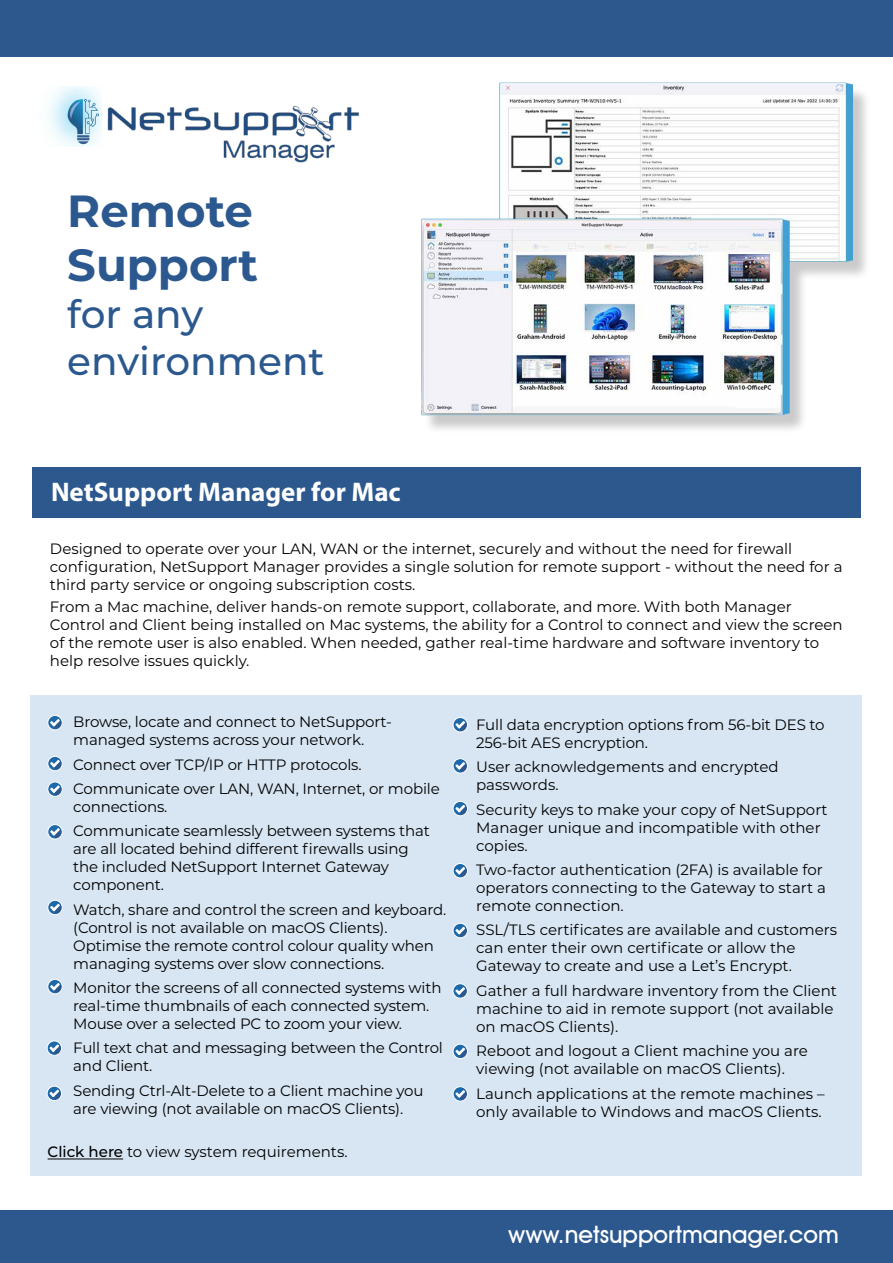
<style>
.page{position:relative;width:893px;height:1263px;background:#fff}
.page>*{position:absolute;margin:0;border:0;box-sizing:border-box;transform-origin:0 0}
.t1{font:700 45px/54px "Montserrat";color:#2b588e}
.t2{font:500 39px/46.8px "Montserrat";color:#2b588e}
.t3{font:700 27px "Myriad Pro";color:#fff}
.t4{font:500 24px "Avant Garde IT Cby BT";color:#fff}
.t5{font:15px/18px "Montserrat";letter-spacing:-.01em;color:#000}
.s1{font-weight:500}
</style>
<div class="page">
<div style="left:0;top:0;width:893px;height:56px;background:#2c588e"></div>
<div style="left:0;top:1210px;width:893px;height:53px;background:#2c588e"></div>
<img style="left:421px;top:82px;width:444px;height:348px">
<hr style="left:70px;top:0;width:291px;height:1px;background:#ea9c27">
<hr style="left:0;top:0;width:70px;height:1px;background:#2d9b58">
<img style="left:48px;top:86px;width:54px;height:61px">
<img style="left:94px;top:103px;width:265px;height:60px">
<div style="left:32px;top:467px;width:829px;height:51px;background:#2c588e"></div>
<div style="left:31px;top:695px;width:831px;height:481px;background:#d8e6f3"></div>
<hr style="left:48px;top:1158px;width:75px;height:1px;background:#000">
<div style="left:48px;top:715px;width:14px;height:15px;background:#1e69aa;border-radius:50%"></div>
<svg style="left:50px;top:719px;width:12px;height:11px"></svg>
<div style="left:48px;top:715px;width:14px;height:15px;border:1px solid #fff;border-radius:50%"></div>
<div style="left:48px;top:756px;width:14px;height:15px;background:#1e69aa;border-radius:50%"></div>
<svg style="left:50px;top:760px;width:12px;height:10px"></svg>
<div style="left:48px;top:756px;width:14px;height:15px;border:1px solid #fff;border-radius:50%"></div>
<svg style="left:50px;top:785px;width:12px;height:11px"></svg>
<div style="left:48px;top:782px;width:14px;height:14px;border:1px solid #fff;border-radius:50%"></div>
<svg style="left:48px;top:824px;width:14px;height:15px"></svg>
<svg style="left:50px;top:828px;width:12px;height:11px"></svg>
<div style="left:48px;top:824px;width:14px;height:15px;border:1px solid #fff;border-radius:50%"></div>
<svg style="left:48px;top:900px;width:14px;height:15px"></svg>
<svg style="left:50px;top:904px;width:12px;height:10px"></svg>
<div style="left:48px;top:900px;width:14px;height:15px;border:1px solid #fff;border-radius:50%"></div>
<div style="left:48px;top:979px;width:14px;height:15px;background:#1e69aa;border-radius:50%"></div>
<svg style="left:50px;top:983px;width:12px;height:10px"></svg>
<div style="left:48px;top:979px;width:14px;height:15px;border:1px solid #fff;border-radius:50%"></div>
<svg style="left:453px;top:863px;width:14px;height:15px"></svg>
<svg style="left:455px;top:867px;width:12px;height:11px"></svg>
<div style="left:453px;top:863px;width:14px;height:15px;border:1px solid #fff;border-radius:50%"></div>
<svg style="left:453px;top:923px;width:14px;height:15px"></svg>
<svg style="left:455px;top:927px;width:12px;height:10px"></svg>
<div style="left:453px;top:923px;width:14px;height:15px;border:1px solid #fff;border-radius:50%"></div>
<div style="left:453px;top:759px;width:14px;height:14px;background:#1e69aa;border-radius:50%"></div>
<svg style="left:455px;top:762px;width:12px;height:11px"></svg>
<div style="left:453px;top:759px;width:14px;height:14px;border:1px solid #fff;border-radius:50%"></div>
<svg style="left:453px;top:801px;width:14px;height:15px"></svg>
<svg style="left:455px;top:805px;width:12px;height:10px"></svg>
<div style="left:453px;top:801px;width:14px;height:15px;border:1px solid #fff;border-radius:50%"></div>
<svg style="left:453px;top:1044px;width:14px;height:14px"></svg>
<svg style="left:455px;top:1048px;width:12px;height:10px"></svg>
<div style="left:453px;top:1044px;width:14px;height:14px;border:1px solid #fff;border-radius:50%"></div>
<div style="left:453px;top:1087px;width:14px;height:14px;background:#1e69aa;border-radius:50%"></div>
<svg style="left:455px;top:1090px;width:12px;height:11px"></svg>
<div style="left:453px;top:1087px;width:14px;height:14px;border:1px solid #fff;border-radius:50%"></div>
<svg style="left:455px;top:987px;width:12px;height:11px"></svg>
<div style="left:453px;top:984px;width:14px;height:14px;border:1px solid #fff;border-radius:50%"></div>
<svg style="left:49px;top:1044px;width:12px;height:11px"></svg>
<div style="left:47px;top:1041px;width:15px;height:14px;border:1px solid #fff;border-radius:50%"></div>
<svg style="left:453px;top:717px;width:14px;height:15px"></svg>
<svg style="left:455px;top:721px;width:12px;height:11px"></svg>
<div style="left:453px;top:717px;width:14px;height:15px;border:1px solid #fff;border-radius:50%"></div>
<svg style="left:47px;top:1086px;width:15px;height:14px"></svg>
<svg style="left:49px;top:1090px;width:13px;height:10px"></svg>
<div style="left:47px;top:1086px;width:15px;height:14px;border:1px solid #fff;border-radius:50%"></div>
<h1 class="t1" style="left:67px;top:182px;width:192px">Remote<br>Support</h1>
<h2 class="t2" style="left:67px;top:289px;width:259px">for any environment</h2>
<h3 class="t3" style="left:51px;top:474px;width:351px">NetSupport Manager for Mac</h3>
<p class="t5" style="left:50px;top:539px;width:794px">Designed to operate over your LAN, WAN or the internet, securely and without the need for firewall configuration, NetSupport Manager provides a single solution for remote support - without the need for a third party service or ongoing subscription costs.</p>
<p class="t5" style="left:50px;top:597px;width:794px">From a Mac machine, deliver hands-on remote support, collaborate, and more. With both Manager Control and Client being installed on Mac systems, the ability for a Control to connect and view the screen of the remote user is also enabled. When needed, gather real-time hardware and software inventory to help resolve issues quickly.</p>
<p class="t5" style="left:73px;top:712px;width:320px">Browse, locate and connect to NetSupport&shy;managed systems across your network.</p>
<p class="t5" style="left:73px;top:751px;width:368px;line-height:24.3px">Connect over TCP/IP or HTTP protocols.<br>Communicate over LAN, WAN, Internet, or mobile</p>
<p class="t5" style="left:73px;top:794px;width:358px;line-height:24.3px">connections.<br>Communicate seamlessly between systems that</p>
<p class="t5" style="left:73px;top:839px;width:337px">are all located behind different firewalls using the included NetSupport Internet Gateway component.</p>
<p class="t5" style="left:73px;top:900px;width:375px">Watch, share and control the screen and keyboard. (Control is not available on macOS Clients).<br>Optimise the remote control colour quality when managing systems over slow connections.</p>
<p class="t5" style="left:73px;top:978px;width:370px">Monitor the screens of all connected systems with real-time thumbnails of each connected system.<br>Mouse over a selected PC to zoom your view.</p>
<p class="t5" style="left:73px;top:1038px;width:371px">Full text chat and messaging between the Control and Client.</p>
<p class="t5" style="left:73px;top:1081px;width:352px">Sending Ctrl-Alt-Delete to a Client machine you are viewing (not available on macOS Clients).</p>
<p class="t5" style="left:48px;top:1142px;width:301px"><span class="s1">Click here</span> to view system requirements.</p>
<p class="t5" style="left:476px;top:715px;width:350px">Full data encryption options from 56-bit DES to<br>256-bit AES encryption.</p>
<p class="t5" style="left:476px;top:757px;width:304px">User acknowledgements and encrypted passwords.</p>
<p class="t5" style="left:476px;top:800px;width:353px">Security keys to make your copy of NetSupport<br>Manager unique and incompatible with other copies.</p>
<p class="t5" style="left:476px;top:860px;width:351px">Two-factor authentication (2FA) is available for operators connecting to the Gateway to start a remote connection.</p>
<p class="t5" style="left:476px;top:921px;width:362px">SSL/TLS certificates are available and customers can enter their own certificate or allow the<br>Gateway to create and use a Let’s Encrypt.</p>
<p class="t5" style="left:476px;top:981px;width:362px">Gather a full hardware inventory from the Client machine to aid in remote support (not available on macOS Clients).</p>
<p class="t5" style="left:476px;top:1041px;width:333px">Reboot and logout a Client machine you are viewing (not available on macOS Clients).</p>
<p class="t5" style="left:476px;top:1084px;width:350px">Launch applications at the remote machines – only available to Windows and macOS Clients.</p>
<h3 class="t4" style="left:508px;top:1220px;width:332px">www.netsupportmanager.com</h3>
</div>
